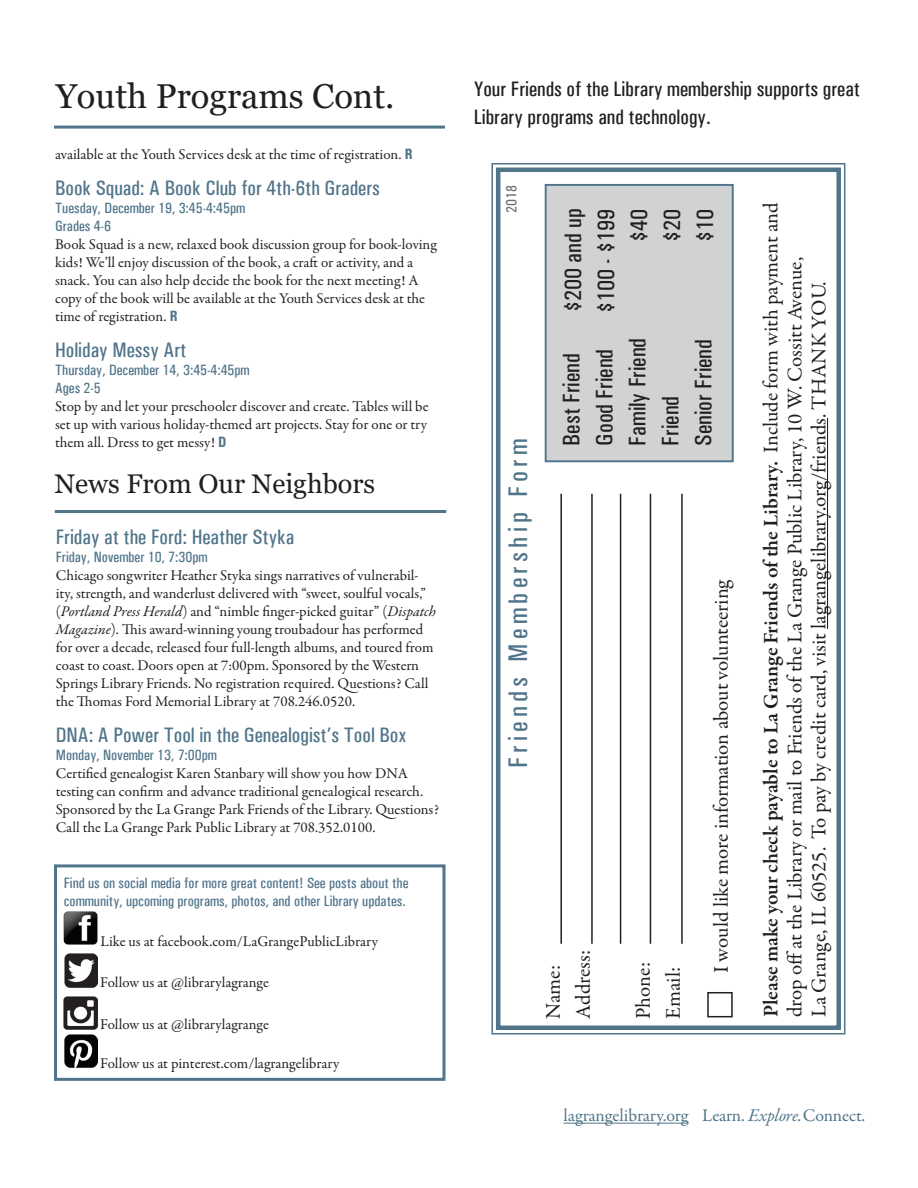
<style>
.page{position:relative;width:918px;height:1188px;background:#fff}
.page>*{position:absolute;margin:0;border:0;box-sizing:border-box;transform-origin:0 0}
.t1{font:34.5px "Georgia";color:#231f20}
.t2{font:500 condensed 27px "Univers";letter-spacing:.16em;color:#50748a}
.t3{font:27px "Georgia";color:#231f20}
.t4{font:500 condensed 24px/33px "Univers";color:#231f20}
.t5{font:21px/30px "Garamond Premr Pro";letter-spacing:-.005em;color:#231f20}
.t6{font:500 condensed 21px "Univers";color:#50748a}
.t7{font:500 condensed 21px/27px "Univers";color:#231f20}
.t8{font:18px "Garamond Premr Pro";letter-spacing:-.01em;color:#50748a}
.t9{font:15px/18px "Garamond Premr Pro";color:#231f20}
.t10{font:500 condensed 15px/18px "Univers";color:#50748a}
.t11{font:500 condensed 15px "Univers";color:#6c6d70}
.s1{font-family:"Univers";font-weight:700;font-stretch:condensed;color:#50748a}
.s2{font-style:italic}
.s3{font-weight:600}
</style>
<div class="page">
<hr style="left:564px;top:1123px;width:124px;height:1px;background:#50748a">
<hr style="left:54px;top:126px;width:391px;height:3px;background:#50748a">
<hr style="left:55px;top:510px;width:391px;height:3px;background:#50748a">
<img style="left:64px;top:912px;width:33px;height:33px">
<img style="left:64px;top:954px;width:34px;height:33px">
<img style="left:64px;top:996px;width:33px;height:34px">
<img style="left:64px;top:1034px;width:33px;height:33px">
<div style="left:54px;top:864px;width:392px;height:217px;border:3px solid #50748a"></div>
<svg style="left:491px;top:163px;width:355px;height:872px"></svg>
<div style="left:496px;top:168px;width:345px;height:862px;border:4px solid #50748a"></div>
<div style="left:545px;top:184px;width:189px;height:278px;background:#d1d2d4;border:2px solid #50748a"></div>
<hr style="left:827px;top:418px;width:1px;height:211px;background:#231f20">
<hr style="left:560px;top:494px;width:2px;height:450px;background:#231f20">
<hr style="left:591px;top:494px;width:2px;height:450px;background:#231f20">
<hr style="left:650px;top:494px;width:1px;height:450px;background:#231f20">
<hr style="left:681px;top:494px;width:2px;height:450px;background:#231f20">
<hr style="left:620px;top:494px;width:1px;height:450px;background:#231f20">
<div style="left:707px;top:992px;width:26px;height:25px;border:2px solid #231f20"></div>
<h1 class="t1" style="left:56px;top:75px;width:340px">Youth Programs Cont.</h1>
<p class="t9" style="left:55px;top:146px;width:359px">available at the Youth Services desk at the time of registration. <span class="s1">R</span></p>
<h3 class="t6" style="left:55px;top:176px;width:326px">Book Squad: A Book Club for 4th-6th Graders</h3>
<p class="t10" style="left:55px;top:199px;width:192px">Tuesday, December 19, 3:45-4:45pm<br>Grades 4-6</p>
<p class="t9" style="left:55px;top:236px;width:383px">Book Squad is a new, relaxed book discussion group for book-loving kids! We’ll enjoy discussion of the book, a craft or activity, and a snack. You can also help decide the book for the next meeting! A copy of the book will be available at the Youth Services desk at the time of registration. <span class="s1">R</span></p>
<h3 class="t6" style="left:55px;top:338px;width:133px">Holiday Messy Art</h3>
<p class="t10" style="left:55px;top:361px;width:196px">Thursday, December 14, 3:45-4:45pm<br>Ages 2-5</p>
<p class="t9" style="left:55px;top:398px;width:375px;text-align:justify">Stop by and let your preschooler discover and create. Tables will be set up with various holiday-themed art projects. Stay for one or try them all. Dress to get messy! <span class="s1">D</span></p>
<h2 class="t3" style="left:55px;top:467px;width:322px">News From Our Neighbors</h2>
<h3 class="t6" style="left:56px;top:524px;width:240px">Friday at the Ford: Heather Styka</h3>
<p class="t10" style="left:56px;top:548px;width:153px">Friday, November 10, 7:30pm</p>
<p class="t9" style="left:56px;top:566px;width:382px">Chicago songwriter Heather Styka sings narratives of vulnerabil&shy;ity, strength, and wanderlust delivered with “sweet, soulful vocals,” (<span class="s2">Portland Press Herald</span>) and “nimble finger-picked guitar” (<span class="s2">Dispatch Magazine</span>). This award-winning young troubadour has performed for over a decade, released four full-length albums, and toured from coast to coast. Doors open at 7:00pm. Sponsored by the Western Springs Library Friends. No registration required. Questions? Call the Thomas Ford Memorial Library at 708.246.0520.</p>
<h3 class="t6" style="left:56px;top:722px;width:352px">DNA: A Power Tool in the Genealogist’s Tool Box</h3>
<p class="t10" style="left:56px;top:746px;width:163px">Monday, November 13, 7:00pm</p>
<p class="t9" style="left:56px;top:764px;width:385px">Certified genealogist Karen Stanbary will show you how DNA testing can confirm and advance traditional genealogical research.<br>Sponsored by the La Grange Park Friends of the Library. Questions?<br>Call the La Grange Park Public Library at 708.352.0100.</p>
<p class="t10" style="left:64px;top:873px;width:346px">Find us on social media for more great content! See posts about the community, upcoming programs, photos, and other Library updates.</p>
<p class="t9" style="left:100px;top:932px;width:279px">Like us at facebook.com/LaGrangePublicLibrary</p>
<p class="t9" style="left:100px;top:974px;width:170px">Follow us at @librarylagrange</p>
<p class="t9" style="left:100px;top:1015px;width:170px">Follow us at @librarylagrange</p>
<p class="t9" style="left:100px;top:1054px;width:241px">Follow us at pinterest.com/lagrangelibrary</p>
<h3 class="t7" style="left:474px;top:76px;width:388px">Your Friends of the Library membership supports great<br>Library programs and technology.</h3>
<p class="t11" style="left:503px;top:213px;width:29px;rotate:-90deg">2018</p>
<h2 class="t2" style="left:502px;top:768px;width:331px;rotate:-90deg">Friends Membership Form</h2>
<h3 class="t4" style="left:556px;top:313px;width:106px;text-align:right;rotate:-90deg">$200 and up $100 - $199 $40<br>$20<br>$10</h3>
<p class="t5" style="left:759px;top:1017px;width:816px;line-height:24px;rotate:-90deg"><span class="s3">Please make your check payable to La Grange Friends of the Library.</span> Include form with payment and drop off at the Library or mail to Friends of the La Grange Public Library, 10 W. Cossitt Avenue,<br>La Grange, IL 60525. To pay by credit card, visit lagrangelibrary.org/friends. THANK YOU.</p>
<h3 class="t4" style="left:555px;top:446px;width:109px;rotate:-90deg">Best Friend<br>Good Friend<br>Family Friend<br>Friend<br>Senior Friend</h3>
<h3 class="t5" style="left:707px;top:973px;width:395px;rotate:-90deg">I would like more information about volunteering</h3>
<h3 class="t5" style="left:539px;top:1019px;width:71px;rotate:-90deg">Name:<br>Address:</h3>
<h3 class="t5" style="left:629px;top:1019px;width:59px;rotate:-90deg">Phone:<br>Email:</h3>
<p class="t8" style="left:564px;top:1105px;width:303px">lagrangelibrary.org Learn. <span class="s2">Explore.</span>Connect.</p>
</div>
